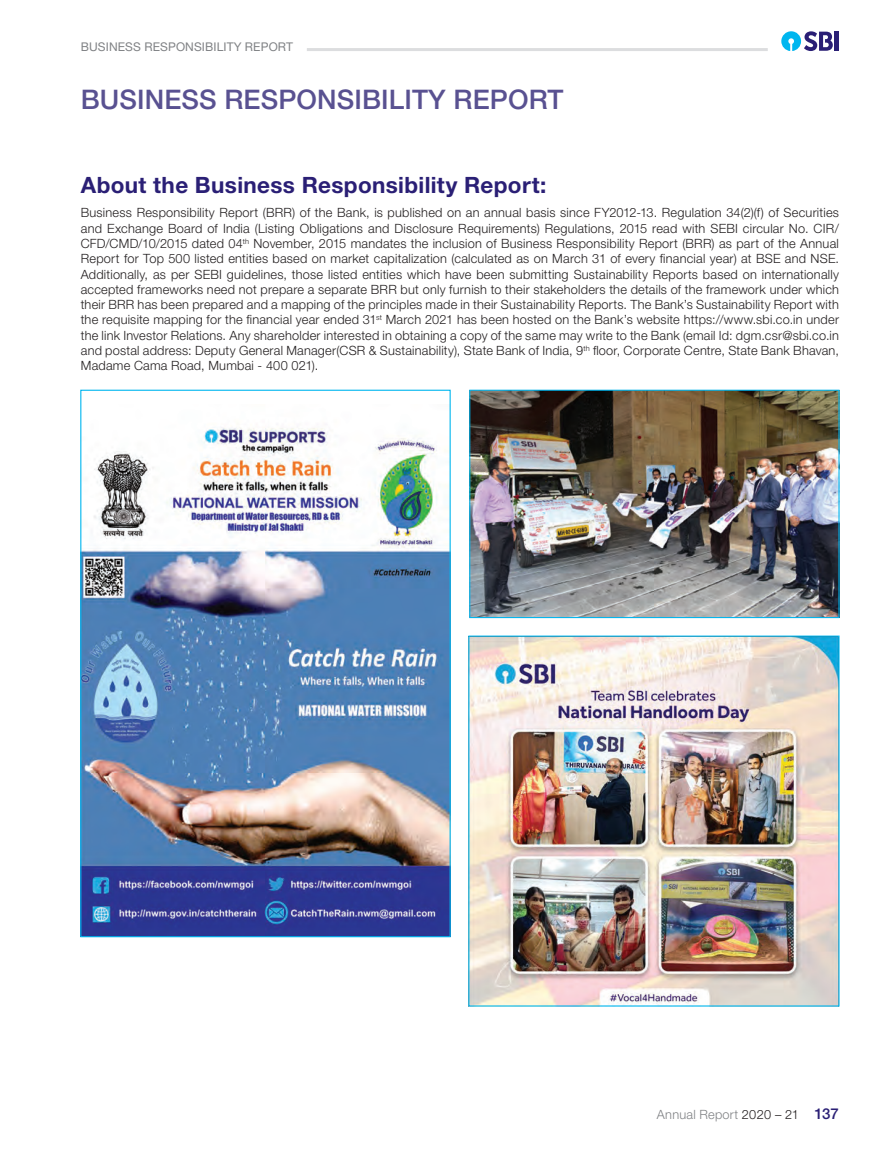
<style>
.page{position:relative;width:893px;height:1149px;background:#fff}
.page>*{position:absolute;margin:0;border:0;box-sizing:border-box;transform-origin:0 0}
.Chapter_Title{font:500 27px "Helvetica Neue LT Std";letter-spacing:.005em;color:#595191}
.t1{font:700 22.5px "Helvetica Neue LT Std";letter-spacing:.015em;color:#2a1f75}
.Body_Text{font:300 12.75px/15.3px "Helvetica Neue LT Std";letter-spacing:.015em;color:#231f20;text-align:justify}
.t2{font:300 12.75px "Helvetica Neue LT Std";letter-spacing:.02em;color:#808285}
.t3{font:12px "Helvetica Neue LT Std";letter-spacing:.01em;color:#808285}
.s1{color:#231f20}
.s2{font-weight:500;font-size:15px;color:#2a1f75}
</style>
<div class="page">
<hr style="left:835px;top:32px;width:4px;height:19px;background:#2a1f75">
<svg style="left:781px;top:31px;width:52px;height:20px"></svg>
<hr style="left:307px;top:48px;width:461px;height:3px;background:#dcdddf">
<img style="left:471px;top:391px;width:366px;height:225px">
<div style="left:469px;top:389px;width:370px;height:229px;border:1px solid #00b6ef"></div>
<img style="left:82px;top:427px;width:367px;height:507px">
<img style="left:470px;top:637px;width:367px;height:367px">
<div style="left:468px;top:635px;width:371px;height:371px;border:1px solid #00b6ef"></div>
<p class="t3" style="left:81px;top:40px;width:214px">BUSINESS RESPONSIBILITY REPORT</p>
<p class="Chapter_Title" style="left:81px;top:83px;width:484px">BUSINESS RESPONSIBILITY REPORT</p>
<h1 class="t1" style="left:81px;top:171px;width:467px">About the Business Responsibility Report:</h1>
<p class="Body_Text" style="left:81px;top:205px;width:760px">Business Responsibility Report (BRR) of the Bank, is published on an annual basis since FY2012-13. Regulation 34(2)(f) of Securities and Exchange Board of India (Listing Obligations and Disclosure Requirements) Regulations, 2015 read with SEBI circular No. CIR/ CFD/CMD/10/2015 dated 04<sup>th</sup> November, 2015 mandates the inclusion of Business Responsibility Report (BRR) as part of the Annual Report for Top 500 listed entities based on market capitalization (calculated as on March 31 of every financial year) at BSE and NSE.<br>Additionally, as per SEBI guidelines, those listed entities which have been submitting Sustainability Reports based on internationally accepted frameworks need not prepare a separate BRR but only furnish to their stakeholders the details of the framework under which their BRR has been prepared and a mapping of the principles made in their Sustainability Reports. The Bank’s Sustainability Report with the requisite mapping for the financial year ended 31<sup>st</sup> March 2021 has been hosted on the Bank’s website https://www.sbi.co.in under the link Investor Relations. Any shareholder interested in obtaining a copy of the same may write to the Bank (email Id: dgm.csr@sbi.co.in and postal address: Deputy General Manager(CSR &amp; Sustainability), State Bank of India, 9<sup>th</sup> floor, Corporate Centre, State Bank Bhavan, Madame Cama Road, Mumbai - 400 021).</p>
<p class="t2" style="left:657px;top:1106px;width:184px">Annual Report <span class="s1">2020 – 21</span> <span class="s2">137</span></p>
</div>
